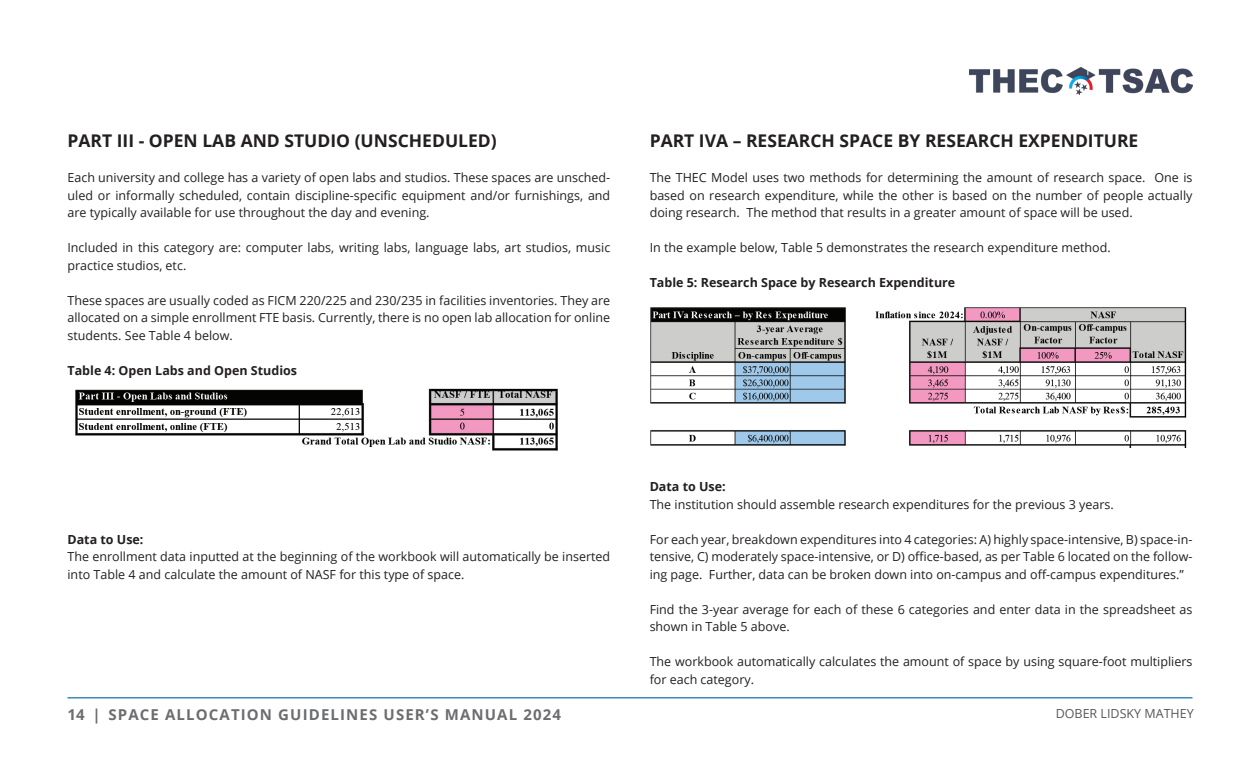
<style>
.page{position:relative;width:1260px;height:765px;background:#fff}
.page>*{position:absolute;margin:0;border:0;box-sizing:border-box;transform-origin:0 0}
.t1{font:700 17.5px "Open Sans";color:#231f20}
.t2{font:700 15px "Open Sans";letter-spacing:.075em;color:#6c6d70}
.Text{font:12.5px/17.5px "Open Sans";color:#231f20;text-align:justify}
.Text-2{font:700 12.5px "Open Sans";color:#231f20}
.t3{font:12.5px "Open Sans";color:#57585a}
</style>
<div class="page">
<img style="left:650px;top:307px;width:537px;height:141px">
<img style="left:75px;top:388px;width:483px;height:63px">
<hr style="left:68px;top:697px;width:1124px;height:1px;background:#1770af">
<img style="left:969px;top:68px;width:223px;height:27px">
<p class="t1" style="left:68px;top:129px;width:431px">PART III - OPEN LAB AND STUDIO (UNSCHEDULED)</p>
<p class="Text" style="left:68px;top:169px;width:544px">Each university and college has a variety of open labs and studios. These spaces are unsched&shy;uled or informally scheduled, contain discipline-specific equipment and/or furnishings, and are typically available for use throughout the day and evening.</p>
<p class="Text" style="left:68px;top:239px;width:544px">Included in this category are: computer labs, writing labs, language labs, art studios, music practice studios, etc.</p>
<p class="Text" style="left:68px;top:291px;width:544px">These spaces are usually coded as FICM 220/225 and 230/235 in facilities inventories. They are allocated on a simple enrollment FTE basis. Currently, there is no open lab allocation for online students. See Table 4 below.</p>
<p class="Text-2" style="left:68px;top:362px;width:231px">Table 4: Open Labs and Open Studios</p>
<p class="t1" style="left:650px;top:129px;width:490px">PART IVA – RESEARCH SPACE BY RESEARCH EXPENDITURE</p>
<p class="Text" style="left:650px;top:169px;width:544px">The THEC Model uses two methods for determining the amount of research space. One is based on research expenditure, while the other is based on the number of people actually doing research. The method that results in a greater amount of space will be used.</p>
<p class="Text" style="left:650px;top:239px;width:463px">In the example below, Table 5 demonstrates the research expenditure method.</p>
<p class="Text-2" style="left:650px;top:274px;width:307px">Table 5: Research Space by Research Expenditure</p>
<p class="Text-2" style="left:68px;top:530px;width:78px">Data to Use:</p>
<p class="Text" style="left:68px;top:548px;width:544px">The enrollment data inputted at the beginning of the workbook will automatically be inserted into Table 4 and calculate the amount of NASF for this type of space.</p>
<p class="Text-2" style="left:650px;top:478px;width:78px">Data to Use:</p>
<p class="Text" style="left:650px;top:495px;width:466px">The institution should assemble research expenditures for the previous 3 years.</p>
<p class="Text" style="left:650px;top:530px;width:544px">For each year, breakdown expenditures into 4 categories: A) highly space-intensive, B) space-in&shy;tensive, C) moderately space-intensive, or D) office-based, as per Table 6 located on the follow&shy;ing page. Further, data can be broken down into on-campus and off-campus expenditures.”</p>
<p class="Text" style="left:650px;top:600px;width:544px">Find the 3-year average for each of these 6 categories and enter data in the spreadsheet as shown in Table 5 above.</p>
<p class="Text" style="left:650px;top:652px;width:544px">The workbook automatically calculates the amount of space by using square-foot multipliers for each category.</p>
<p class="t2" style="left:68px;top:704px;width:495px">14 | SPACE ALLOCATION GUIDELINES USER’S MANUAL 2024</p>
<p class="t3" style="left:1056px;top:705px;width:140px">DOBER LIDSKY MATHEY</p>
</div>
